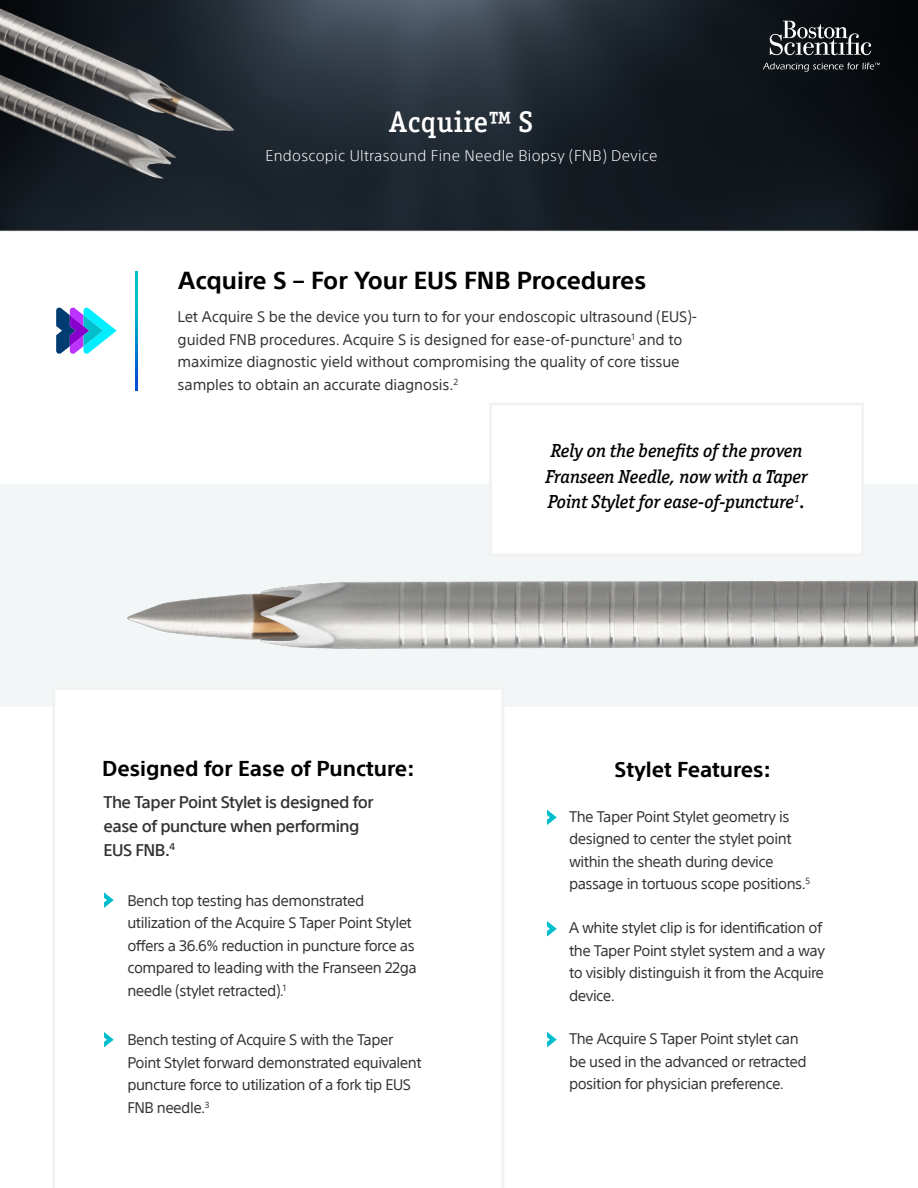
<style>
.page{position:relative;width:918px;height:1188px;background:#fff}
.page>*{position:absolute;margin:0;border:0;box-sizing:border-box;transform-origin:0 0}
.Product_Header{font:500 30px "Officina Ser ITC Std";letter-spacing:.02em;color:#fff}
.t1{font:700 24px "SST";color:#000}
.t2{font:700 21px "SST";color:#000}
.t3{font:italic 500 18.9px "Officina Ser ITC Std";color:#000}
.t4{font:500 16.5px "SST";letter-spacing:-.03em;color:#333}
.t5{font:15px/22.5px "SST";letter-spacing:-.03em;color:#333}
.t6{font:15px/22.5px "SST";letter-spacing:-.01em;color:#333}
.Product_Header-2{font:300 15px "SST";letter-spacing:.02em;color:#fff}
</style>
<div class="page">
<svg style="left:0;top:0;width:918px;height:232px;background:#1e252d"></svg>
<svg style="left:770px;top:21px;width:101px;height:34px;background:#484b4e"></svg>
<svg style="left:763px;top:63px;width:117px;height:9px"></svg>
<img style="left:0;top:0;width:264px;height:223px">
<svg style="left:56px;top:308px;width:61px;height:46px"></svg>
<img style="left:135px;top:272px;width:3px;height:118px">
<div style="left:0;top:484px;width:918px;height:223px;background:#f3f6f7"></div>
<img style="left:127px;top:580px;width:791px;height:69px">
<svg style="left:52px;top:690px;width:452px;height:498px"></svg>
<svg style="left:547px;top:810px;width:10px;height:15px"></svg>
<svg style="left:547px;top:921px;width:10px;height:16px"></svg>
<svg style="left:547px;top:1032px;width:10px;height:15px"></svg>
<div style="left:489px;top:402px;width:375px;height:154px;background:#fff;border:3px solid #f2f2f2"></div>
<svg style="left:104px;top:892px;width:10px;height:16px"></svg>
<svg style="left:104px;top:1032px;width:10px;height:15px"></svg>
<p class="Product_Header" style="left:390px;top:104px;width:145px">Acquire™ S</p>
<p class="Product_Header-2" style="left:265px;top:147px;width:393px">Endoscopic Ultrasound Fine Needle Biopsy (FNB) Device</p>
<p class="t1" style="left:178px;top:267px;width:470px">Acquire S – For Your EUS FNB Procedures</p>
<p class="t6" style="left:178px;top:305px;width:521px">Let Acquire S be the device you turn to for your endoscopic ultrasound (EUS)- guided FNB procedures. Acquire S is designed for ease-of-puncture<sup>1</sup> and to maximize diagnostic yield without compromising the quality of core tissue samples to obtain an accurate diagnosis.<sup>2</sup></p>
<p class="t2" style="left:102px;top:756px;width:314px">Designed for Ease of Puncture:</p>
<p class="t4" style="left:104px;top:792px;width:271px">The Taper Point Stylet is designed for</p>
<p class="t4" style="left:104px;top:816px;width:258px">ease of puncture when performing</p>
<p class="t4" style="left:104px;top:840px;width:73px">EUS FNB.<sup>4</sup></p>
<p class="t5" style="left:127px;top:889px;width:291px">Bench top testing has demonstrated utilization of the Acquire S Taper Point Stylet offers a 36.6% reduction in puncture force as compared to leading with the Franseen 22ga needle (stylet retracted).<sup>1</sup></p>
<p class="t5" style="left:127px;top:1029px;width:296px">Bench testing of Acquire S with the Taper Point Stylet forward demonstrated equivalent puncture force to utilization of a fork tip EUS FNB needle.<sup>3</sup></p>
<p class="t3" style="left:551px;top:440px;width:253px">Rely on the benefits of the proven</p>
<p class="t3" style="left:546px;top:465px;width:264px">Franseen Needle, now with a Taper</p>
<p class="t3" style="left:548px;top:491px;width:259px">Point Stylet for ease-of-puncture<sup>1</sup>.</p>
<p class="t2" style="left:615px;top:757px;width:158px">Stylet Features:</p>
<p class="t5" style="left:569px;top:805px;width:243px">The Taper Point Stylet geometry is designed to center the stylet point within the sheath during device passage in tortuous scope positions.<sup>5</sup></p>
<p class="t5" style="left:569px;top:917px;width:258px">A white stylet clip is for identification of the Taper Point stylet system and a way to visibly distinguish it from the Acquire device.</p>
<p class="t5" style="left:569px;top:1027px;width:239px">The Acquire S Taper Point stylet can be used in the advanced or retracted position for physician preference.</p>
</div>
